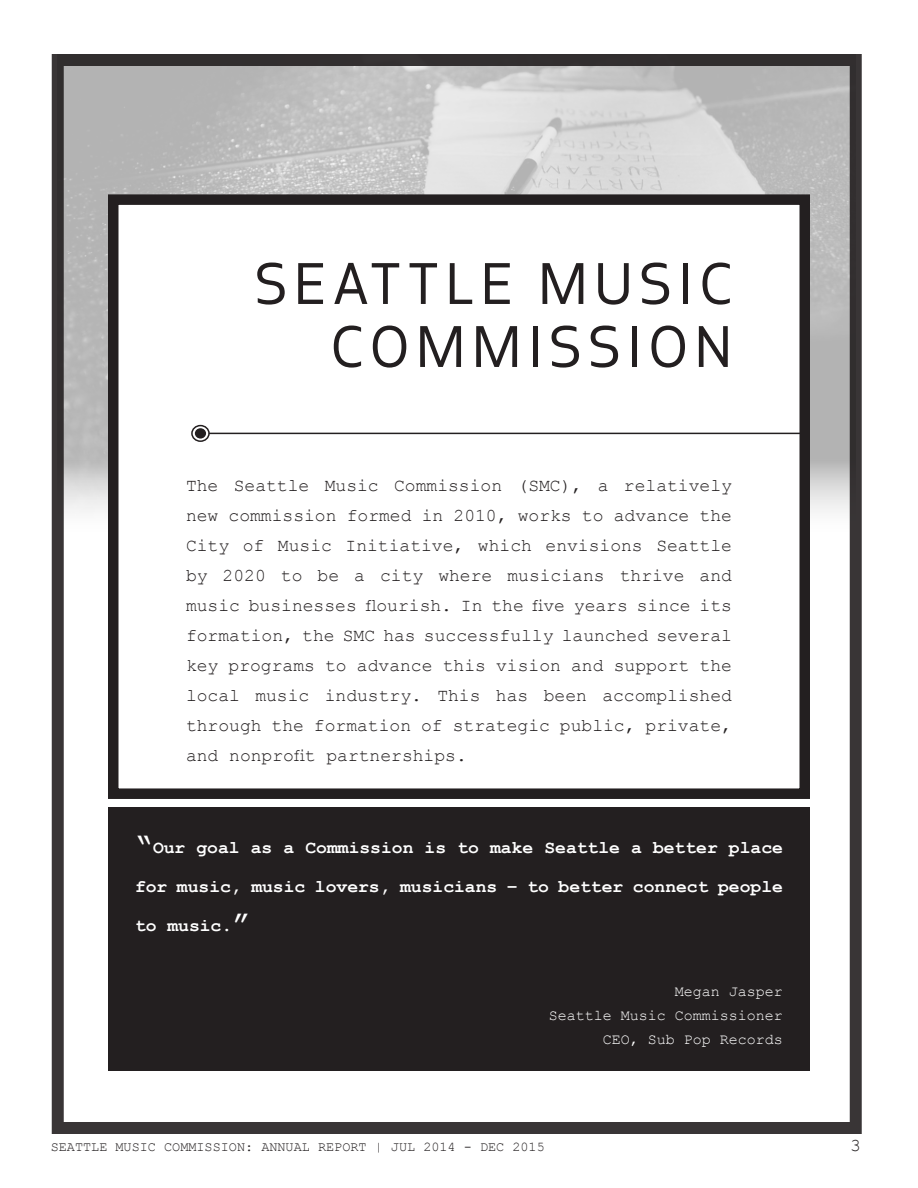
<style>
.page{position:relative;width:918px;height:1188px;background:#fff}
.page>*{position:absolute;margin:0;border:0;box-sizing:border-box;transform-origin:0 0}
.Heading{font:61.5px/63px "Seattle Text";letter-spacing:.11em;color:#231f20;text-align:right}
.Heading-2{font:18px/30px "Courier New";color:#231f20;text-align:justify}
.Heading-3{font:700 18px/39px "Courier New";color:#fff;text-align:justify}
.Quote_Attribution{font:15px/24px "Courier New";color:#fff;text-align:right}
.t1{font:13.5px "Courier New";color:#231f20}
.s1{font-size:30px}
</style>
<div class="page">
<img style="left:65px;top:67px;width:784px;height:445px">
<div style="left:52px;top:54px;width:810px;height:1080px;border:12px solid #231f20"></div>
<div style="left:113px;top:200px;width:692px;height:594px;background:#fff"></div>
<div style="left:108px;top:194px;width:702px;height:605px;border:10px solid #231f20"></div>
<div style="left:108px;top:807px;width:702px;height:264px;background:#231f20"></div>
<hr style="left:201px;top:433px;width:608px;height:1px;background:#231f20">
<svg style="left:192px;top:426px;width:17px;height:15px"></svg>
<div style="left:191px;top:425px;width:19px;height:17px;border:2px solid #231f20;border-radius:50%"></div>
<div style="left:195px;top:428px;width:11px;height:11px;background:#231f20;border-radius:50%"></div>
<p class="Heading" style="left:255px;top:250px;width:479px">SEATTLE MUSIC<br>COMMISSION</p>
<p class="Heading-2" style="left:186px;top:470px;width:548px">The Seattle Music Commission (SMC), a relatively new commission formed in 2010, works to advance the City of Music Initiative, which envisions Seattle by 2020 to be a city where musicians thrive and music businesses flourish. In the five years since its formation, the SMC has successfully launched several key programs to advance this vision and support the local music industry. This has been accomplished through the formation of strategic public, private, and nonprofit partnerships.</p>
<p class="Heading-3" style="left:135px;top:828px;width:649px"><span class="s1">“</span>Our goal as a Commission is to make Seattle a better place for music, music lovers, musicians – to better connect people to music.<span class="s1">”</span></p>
<p class="Quote_Attribution" style="left:549px;top:979px;width:236px">Megan Jasper<br>Seattle Music Commissioner<br>CEO, Sub Pop Records</p>
<p class="t1" style="left:51px;top:1138px;width:496px">SEATTLE MUSIC COMMISSION: ANNUAL REPORT | JUL 2014 - DEC 2015</p>
<p class="Heading-2" style="left:850px;top:1130px;width:12px">3</p>
</div>
